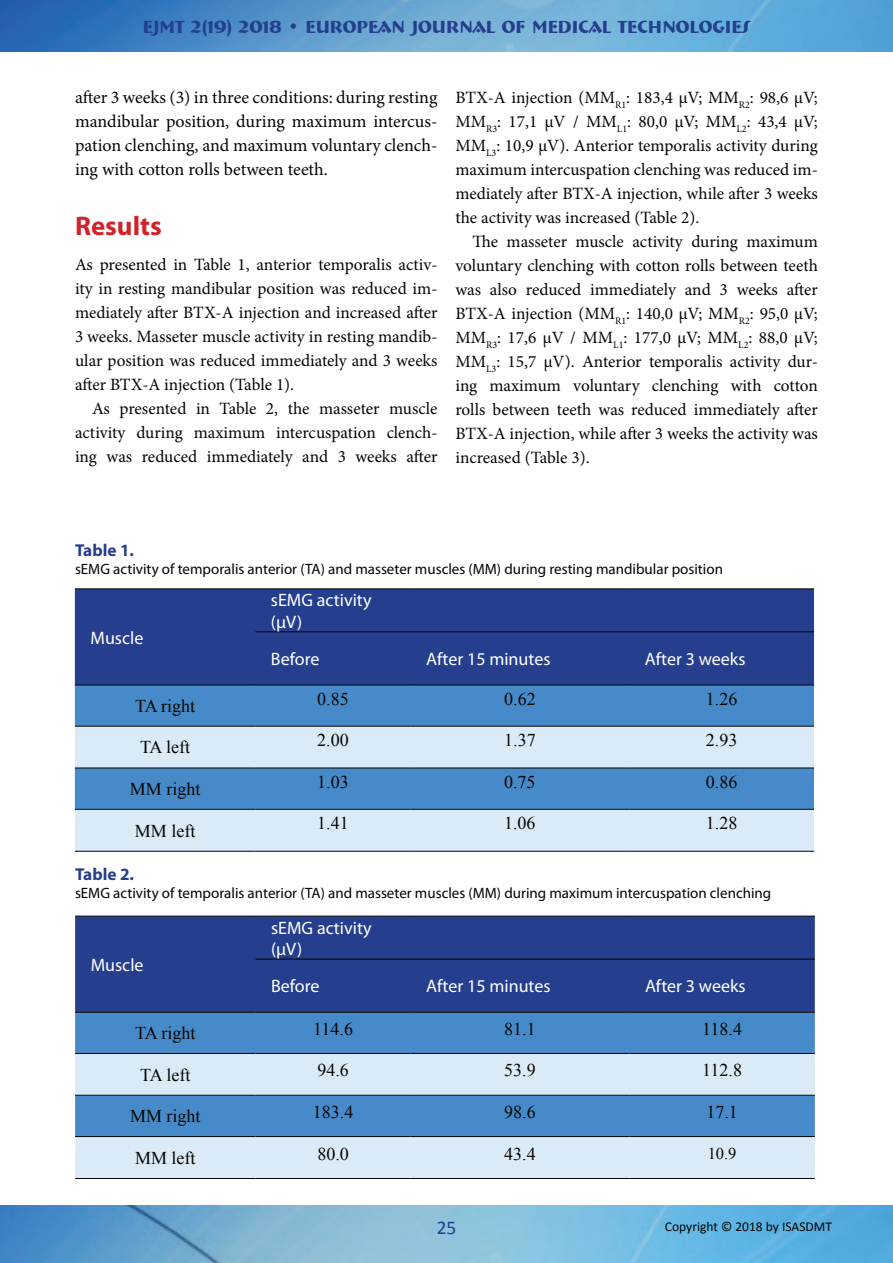
<style>
.page{position:relative;width:893px;height:1263px;background:#fff}
.page>*{position:absolute;margin:0;border:0;box-sizing:border-box;transform-origin:0 0}
.t1{font:700 27px "Myriad Pro";color:#d1232a}
.t2{font:19.5px "Calibri";color:#253f8e}
.t3{font:18px/24px "Minion Pro";color:#040503;text-align:justify}
.t4{font:18px "Times New Roman";color:#040503}
.t5{font:18px/21.6px "Myriad Pro";color:#fff}
.t6{font:700 18px "Bremen BT";color:#253f8e}
.t7{font:17.25px/24px "Minion Pro";color:#040503;text-align:justify}
.t8{font:700 17.25px "Myriad Pro";color:#253f8e}
.t9{font:16.5px "Times New Roman";color:#040503}
.t10{font:15px "Myriad Pro";color:#040503}
.t11{font:13.5px "Calibri";color:#040503}
</style>
<div class="page">
<img style="left:0;top:0;width:893px;height:52px">
<img style="left:0;top:1205px;width:893px;height:58px">
<div style="left:75px;top:589px;width:739px;height:96px;background:#253f8e"></div>
<div style="left:75px;top:686px;width:739px;height:40px;background:#468ac9"></div>
<svg style="left:75px;top:727px;width:739px;height:124px;background:#a8c8e5"></svg>
<hr style="left:75px;top:588px;width:180px;height:1px;background:#040503">
<hr style="left:255px;top:588px;width:156px;height:1px;background:#040503">
<hr style="left:411px;top:588px;width:218px;height:1px;background:#040503">
<hr style="left:629px;top:588px;width:185px;height:1px;background:#040503">
<hr style="left:255px;top:631px;width:156px;height:1px;background:#040503">
<hr style="left:411px;top:631px;width:218px;height:1px;background:#040503">
<hr style="left:629px;top:631px;width:185px;height:1px;background:#040503">
<hr style="left:75px;top:685px;width:180px;height:1px;background:#040503">
<hr style="left:255px;top:685px;width:156px;height:1px;background:#040503">
<hr style="left:411px;top:685px;width:218px;height:1px;background:#040503">
<hr style="left:629px;top:685px;width:185px;height:1px;background:#040503">
<hr style="left:75px;top:726px;width:180px;height:1px;background:#040503">
<hr style="left:255px;top:726px;width:156px;height:1px;background:#040503">
<hr style="left:411px;top:726px;width:218px;height:1px;background:#040503">
<hr style="left:629px;top:726px;width:185px;height:1px;background:#040503">
<hr style="left:75px;top:768px;width:180px;height:1px;background:#040503">
<hr style="left:255px;top:768px;width:156px;height:1px;background:#040503">
<hr style="left:411px;top:768px;width:218px;height:1px;background:#040503">
<hr style="left:629px;top:768px;width:185px;height:1px;background:#040503">
<hr style="left:75px;top:809px;width:180px;height:1px;background:#040503">
<hr style="left:255px;top:809px;width:156px;height:1px;background:#040503">
<hr style="left:411px;top:809px;width:218px;height:1px;background:#040503">
<hr style="left:629px;top:809px;width:185px;height:1px;background:#040503">
<hr style="left:75px;top:851px;width:180px;height:1px;background:#040503">
<hr style="left:255px;top:851px;width:156px;height:1px;background:#040503">
<hr style="left:411px;top:851px;width:218px;height:1px;background:#040503">
<hr style="left:629px;top:851px;width:185px;height:1px;background:#040503">
<div style="left:75px;top:917px;width:740px;height:95px;background:#253f8e"></div>
<div style="left:75px;top:1013px;width:740px;height:40px;background:#468ac9"></div>
<svg style="left:75px;top:1054px;width:740px;height:124px;background:#a8c9e6"></svg>
<hr style="left:75px;top:916px;width:180px;height:1px;background:#040503">
<hr style="left:255px;top:916px;width:156px;height:1px;background:#040503">
<hr style="left:411px;top:916px;width:218px;height:1px;background:#040503">
<hr style="left:629px;top:916px;width:186px;height:1px;background:#040503">
<hr style="left:255px;top:959px;width:156px;height:1px;background:#040503">
<hr style="left:411px;top:959px;width:218px;height:1px;background:#040503">
<hr style="left:629px;top:959px;width:186px;height:1px;background:#040503">
<hr style="left:75px;top:1012px;width:180px;height:1px;background:#040503">
<hr style="left:255px;top:1012px;width:156px;height:1px;background:#040503">
<hr style="left:411px;top:1012px;width:218px;height:1px;background:#040503">
<hr style="left:629px;top:1012px;width:186px;height:1px;background:#040503">
<hr style="left:75px;top:1053px;width:180px;height:1px;background:#040503">
<hr style="left:255px;top:1053px;width:156px;height:1px;background:#040503">
<hr style="left:411px;top:1053px;width:218px;height:1px;background:#040503">
<hr style="left:629px;top:1053px;width:186px;height:1px;background:#040503">
<hr style="left:75px;top:1095px;width:180px;height:1px;background:#040503">
<hr style="left:255px;top:1095px;width:156px;height:1px;background:#040503">
<hr style="left:411px;top:1095px;width:218px;height:1px;background:#040503">
<hr style="left:629px;top:1095px;width:186px;height:1px;background:#040503">
<hr style="left:75px;top:1136px;width:180px;height:1px;background:#040503">
<hr style="left:255px;top:1136px;width:156px;height:1px;background:#040503">
<hr style="left:411px;top:1136px;width:218px;height:1px;background:#040503">
<hr style="left:629px;top:1136px;width:186px;height:1px;background:#040503">
<hr style="left:75px;top:1178px;width:180px;height:1px;background:#040503">
<hr style="left:255px;top:1178px;width:156px;height:1px;background:#040503">
<hr style="left:411px;top:1178px;width:218px;height:1px;background:#040503">
<hr style="left:629px;top:1178px;width:186px;height:1px;background:#040503">
<p class="t6" style="left:143px;top:15px;width:609px">EJMT 2(19) 2018 • EUROPEAN JOURNAL OF MEDICAL TECHNOLOGIES</p>
<p class="t3" style="left:75px;top:85px;width:364px">after 3 weeks (3) in three conditions: during resting mandibular position, during maximum intercus&shy;pation clenching, and maximum voluntary clench&shy;ing with cotton rolls between teeth.</p>
<h1 class="t1" style="left:75px;top:208px;width:88px">Results</h1>
<p class="t7" style="left:75px;top:252px;width:364px">As presented in Table 1, anterior temporalis activ&shy;ity in resting mandibular position was reduced im&shy;mediately after BTX-A injection and increased after 3 weeks. Masseter muscle activity in resting mandib&shy;ular position was reduced immediately and 3 weeks after BTX-A injection (Table 1).</p>
<p class="t7" style="left:75px;top:396px;width:364px;text-indent:17px">As presented in Table 2, the masseter muscle activity during maximum intercuspation clench&shy;ing was reduced immediately and 3 weeks after</p>
<p class="t7" style="left:455px;top:85px;width:364px">BTX-A injection (MM<sub>R1</sub>: 183,4 μV; MM<sub>R2</sub>: 98,6 μV; MM<sub>R3</sub>: 17,1 μV / MM<sub>L1</sub>: 80,0 μV; MM<sub>L2</sub>: 43,4 μV; MM<sub>L3</sub>: 10,9 μV). Anterior temporalis activity during maximum intercuspation clenching was reduced im&shy;mediately after BTX-A injection, while after 3 weeks the activity was increased (Table 2).</p>
<p class="t7" style="left:455px;top:229px;width:364px;text-indent:17px">The masseter muscle activity during maximum voluntary clenching with cotton rolls between teeth was also reduced immediately and 3 weeks after BTX-A injection (MM<sub>R1</sub>: 140,0 μV; MM<sub>R2</sub>: 95,0 μV; MM<sub>R3</sub>: 17,6 μV / MM<sub>L1</sub>: 177,0 μV; MM<sub>L2</sub>: 88,0 μV; MM<sub>L3</sub>: 15,7 μV). Anterior temporalis activity dur&shy;ing maximum voluntary clenching with cotton rolls between teeth was reduced immediately after BTX-A injection, while after 3 weeks the activity was increased (Table 3).</p>
<p class="t8" style="left:75px;top:539px;width:61px">Table 1.</p>
<p class="t10" style="left:75px;top:560px;width:649px">sEMG activity of temporalis anterior (TA) and masseter muscles (MM) during resting mandibular position</p>
<p class="t5" style="left:90px;top:626px;width:54px">Muscle</p>
<p class="t4" style="left:135px;top:694px;width:62px">TA right</p>
<p class="t4" style="left:140px;top:735px;width:52px">TA left</p>
<p class="t4" style="left:130px;top:777px;width:72px">MM right</p>
<p class="t4" style="left:135px;top:818px;width:62px">MM left</p>
<p class="t5" style="left:271px;top:589px;width:102px">sEMG activity (μV)</p>
<p class="t5" style="left:271px;top:648px;width:50px">Before</p>
<p class="t5" style="left:426px;top:648px;width:126px">After 15 minutes</p>
<p class="t5" style="left:645px;top:648px;width:102px">After 3 weeks</p>
<p class="t4" style="left:317px;top:687px;width:33px">0.85</p>
<p class="t4" style="left:504px;top:687px;width:33px">0.62</p>
<p class="t4" style="left:706px;top:687px;width:33px">1.26</p>
<p class="t4" style="left:317px;top:728px;width:33px">2.00</p>
<p class="t4" style="left:504px;top:728px;width:33px">1.37</p>
<p class="t4" style="left:706px;top:728px;width:33px">2.93</p>
<p class="t4" style="left:317px;top:770px;width:33px">1.03</p>
<p class="t4" style="left:504px;top:770px;width:33px">0.75</p>
<p class="t4" style="left:706px;top:770px;width:33px">0.86</p>
<p class="t4" style="left:317px;top:811px;width:33px">1.41</p>
<p class="t4" style="left:504px;top:811px;width:33px">1.06</p>
<p class="t4" style="left:706px;top:811px;width:33px">1.28</p>
<p class="t8" style="left:75px;top:862px;width:61px">Table 2.</p>
<p class="t10" style="left:75px;top:883px;width:698px">sEMG activity of temporalis anterior (TA) and masseter muscles (MM) during maximum intercuspation clenching</p>
<p class="t5" style="left:91px;top:954px;width:54px">Muscle</p>
<p class="t5" style="left:271px;top:916px;width:102px">sEMG activity (μV)</p>
<p class="t5" style="left:271px;top:975px;width:50px">Before</p>
<p class="t5" style="left:426px;top:975px;width:126px">After 15 minutes</p>
<p class="t5" style="left:645px;top:975px;width:102px">After 3 weeks</p>
<p class="t4" style="left:135px;top:1021px;width:62px">TA right</p>
<p class="t4" style="left:313px;top:1017px;width:41px">114.6</p>
<p class="t4" style="left:504px;top:1017px;width:33px">81.1</p>
<p class="t4" style="left:702px;top:1017px;width:41px">118.4</p>
<p class="t4" style="left:140px;top:1062px;width:52px">TA left</p>
<p class="t4" style="left:317px;top:1058px;width:33px">94.6</p>
<p class="t4" style="left:504px;top:1058px;width:33px">53.9</p>
<p class="t4" style="left:702px;top:1058px;width:41px">112.8</p>
<p class="t4" style="left:130px;top:1104px;width:72px">MM right</p>
<p class="t4" style="left:313px;top:1100px;width:42px">183.4</p>
<p class="t4" style="left:504px;top:1100px;width:33px">98.6</p>
<p class="t4" style="left:706px;top:1100px;width:33px">17.1</p>
<p class="t4" style="left:135px;top:1146px;width:62px">MM left</p>
<p class="t4" style="left:317px;top:1141px;width:33px">80.0</p>
<p class="t4" style="left:504px;top:1141px;width:33px">43.4</p>
<p class="t9" style="left:708px;top:1142px;width:30px">10.9</p>
<p class="t2" style="left:437px;top:1215px;width:21px">25</p>
<p class="t11" style="left:665px;top:1218px;width:169px">Copyright © 2018 by ISASDMT</p>
</div>
